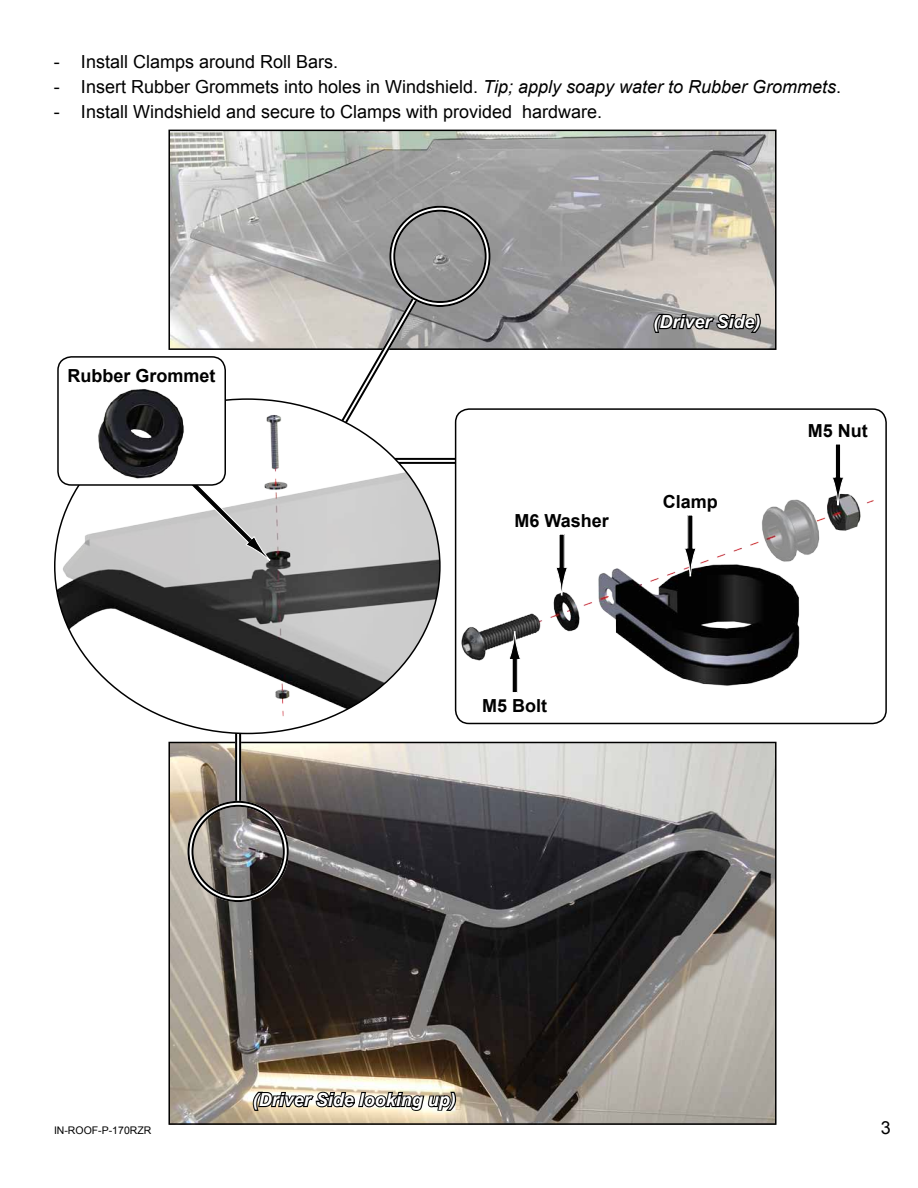
<style>
.page{position:relative;width:918px;height:1188px;background:#fff}
.page>*{position:absolute;margin:0;border:0;box-sizing:border-box;transform-origin:0 0}
.t1{font:18px "Arial";color:#000}
.t2{font:700 18px "Arial";color:#000}
.t3{font:italic 700 18px "Arial";color:#fff}
.t4{font:10.5px "Arial";color:#000}
.s1{font-style:italic}
</style>
<div class="page">
<img style="left:171px;top:133px;width:603px;height:214px">
<div style="left:168px;top:130px;width:609px;height:220px;border:2px solid #000"></div>
<svg style="left:652px;top:312px;width:110px;height:22px;background:#575655"></svg>
<img style="left:171px;top:745px;width:603px;height:377px">
<div style="left:168px;top:742px;width:609px;height:383px;border:2px solid #000"></div>
<svg style="left:251px;top:1090px;width:207px;height:23px;background:#857f71"></svg>
<div style="left:389px;top:206px;width:102px;height:101px;border:6px solid #fff;border-radius:50%"></div>
<div style="left:389px;top:206px;width:102px;height:101px;border:2px solid #000;border-radius:50%"></div>
<div style="left:393px;top:210px;width:94px;height:93px;border:2px solid #000;border-radius:50%"></div>
<svg style="left:237px;top:734px;width:2px;height:67px"></svg>
<hr style="left:239px;top:622px;width:2px;height:184px;background:#000">
<hr style="left:235px;top:622px;width:2px;height:184px;background:#000">
<div style="left:188px;top:801px;width:101px;height:101px;border:6px solid #fff;border-radius:50%"></div>
<div style="left:188px;top:801px;width:101px;height:101px;border:2px solid #000;border-radius:50%"></div>
<div style="left:192px;top:805px;width:93px;height:93px;border:2px solid #000;border-radius:50%"></div>
<svg style="left:440px;top:460px;width:15px;height:2px"></svg>
<hr style="left:385px;top:458px;width:148px;height:2px;background:#000">
<hr style="left:385px;top:462px;width:148px;height:2px;background:#000">
<img style="left:55px;top:457px;width:385px;height:276px">
<div style="left:456px;top:409px;width:430px;height:314px;background:#fff;border-radius:14px"></div>
<div style="left:455px;top:408px;width:432px;height:316px;border:2px solid #000;border-radius:14px"></div>
<img style="left:461px;top:494px;width:413px;height:192px">
<svg style="left:514px;top:499px;width:98px;height:34px"></svg>
<div style="left:559px;top:534px;width:5px;height:34px;background:#000"></div>
<svg style="left:555px;top:567px;width:13px;height:29px"></svg>
<div style="left:835px;top:444px;width:6px;height:34px;background:#000"></div>
<div style="left:835px;top:444px;width:6px;height:34px;border:1px solid #fff"></div>
<svg style="left:831px;top:476px;width:14px;height:30px"></svg>
<svg style="left:807px;top:408px;width:63px;height:3px"></svg>
<svg style="left:481px;top:684px;width:68px;height:2px"></svg>
<div style="left:512px;top:659px;width:5px;height:34px;background:#000"></div>
<div style="left:512px;top:659px;width:6px;height:34px;border:1px solid #fff"></div>
<svg style="left:508px;top:632px;width:13px;height:28px"></svg>
<div style="left:688px;top:515px;width:5px;height:34px;background:#000"></div>
<div style="left:687px;top:515px;width:6px;height:34px;border:1px solid #fff"></div>
<svg style="left:684px;top:547px;width:13px;height:30px"></svg>
<svg style="left:661px;top:494px;width:59px;height:20px"></svg>
<img style="left:58px;top:358px;width:9px;height:127px">
<svg style="left:67px;top:288px;width:358px;height:274px"></svg>
<p class="t1" style="left:54px;top:50px;width:286px">- Install Clamps around Roll Bars.</p>
<p class="t1" style="left:54px;top:75px;width:789px">- Insert Rubber Grommets into holes in Windshield. <span class="s1">Tip; apply soapy water to Rubber Grommets</span>.</p>
<p class="t1" style="left:54px;top:100px;width:550px">- Install Windshield and secure to Clamps with provided hardware.</p>
<p class="t2" style="left:68px;top:364px;width:150px">Rubber Grommet</p>
<p class="t3" style="left:653px;top:310px;width:109px">(Driver Side)</p>
<p class="t2" style="left:515px;top:509px;width:96px">M6 Washer</p>
<p class="t2" style="left:663px;top:489px;width:57px">Clamp</p>
<p class="t2" style="left:808px;top:418px;width:61px">M5 Nut</p>
<p class="t2" style="left:482px;top:694px;width:66px">M5 Bolt</p>
<p class="t3" style="left:253px;top:1088px;width:205px">(Driver Side looking up)</p>
<p class="t4" style="left:54px;top:1123px;width:99px">IN-ROOF-P-170RZR</p>
<p class="t1" style="left:881px;top:1116px;width:12px">3</p>
</div>
